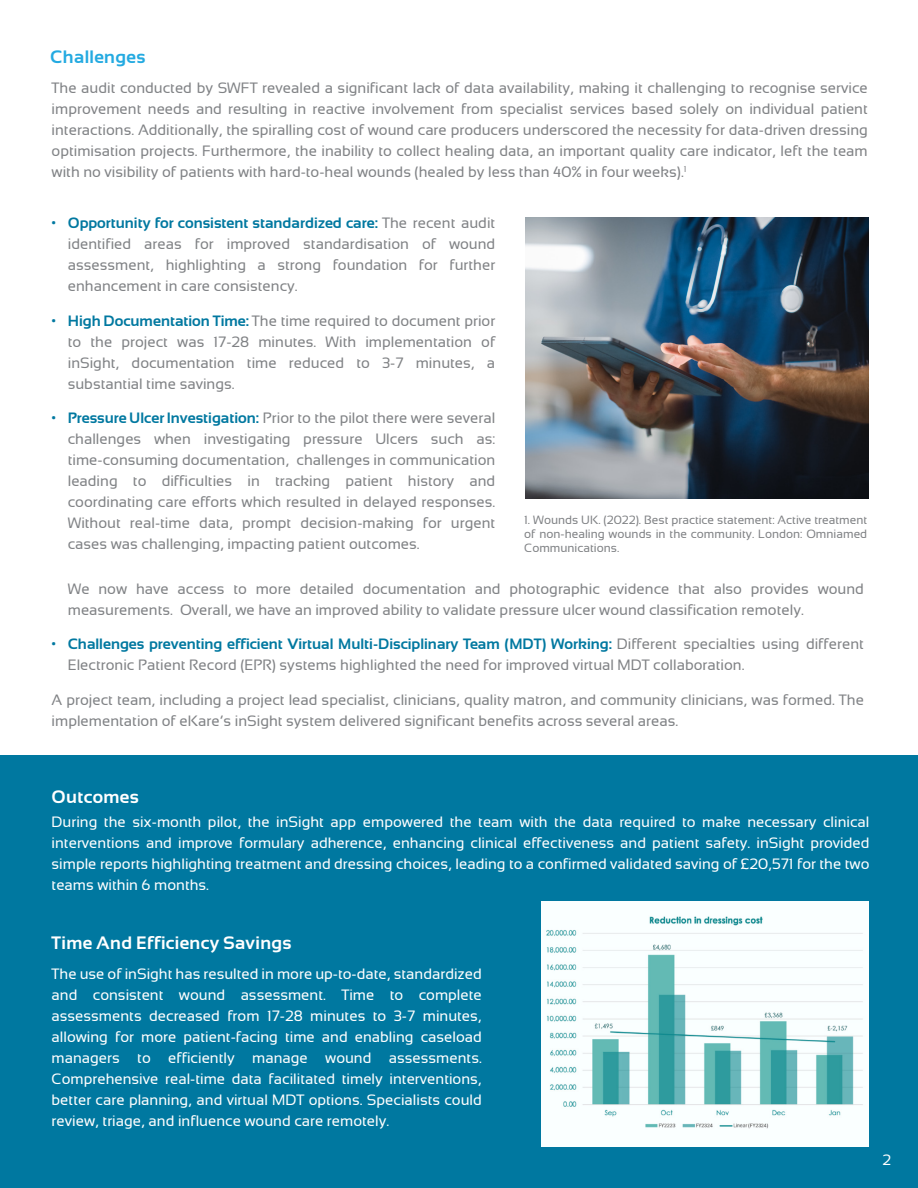
<style>
.page{position:relative;width:918px;height:1188px;background:#fff}
.page>*{position:absolute;margin:0;border:0;box-sizing:border-box;transform-origin:0 0}
.t1{font:700 18px "Sansation";letter-spacing:.02em;color:#fff}
.t2{font:700 18px "Sansation";letter-spacing:.02em;color:#24aae1}
.t3{font:15px/21px "Sansation";color:#808285;text-align:justify}
.t4{font:15px/21px "Sansation";color:#fff;text-align:justify}
.t5{font:12px/14.4px "Sansation";color:#808285;text-align:justify}
.s1{font-weight:700;color:#0078a0}
</style>
<div class="page">
<img style="left:526px;top:218px;width:342px;height:281px">
<div style="left:0;top:756px;width:918px;height:432px;background:#0078a0"></div>
<img style="left:542px;top:901px;width:326px;height:245px">
<p class="t2" style="left:50px;top:47px;width:97px">Challenges</p>
<p class="t3" style="left:52px;top:78px;width:818px">The audit conducted by SWFT revealed a significant lack of data availability, making it challenging to recognise service improvement needs and resulting in reactive involvement from specialist services based solely on individual patient interactions. Additionally, the spiralling cost of wound care producers underscored the necessity for data-driven dressing optimisation projects. Furthermore, the inability to collect healing data, an important quality care indicator, left the team with no visibility of patients with hard-to-heal wounds (healed by less than 40% in four weeks).<sup>1</sup></p>
<p class="t3" style="left:68px;top:212px;width:429px;text-indent:-16px"><span class="s1">• Opportunity for consistent standardized care:</span> The recent audit identified areas for improved standardisation of wound assessment, highlighting a strong foundation for further enhancement in care consistency.</p>
<p class="t3" style="left:68px;top:310px;width:429px;text-indent:-16px"><span class="s1">• High Documentation Time:</span> The time required to document prior to the project was 17-28 minutes. With implementation of inSight, documentation time reduced to 3-7 minutes, a substantial time savings.</p>
<p class="t3" style="left:68px;top:407px;width:429px;text-indent:-16px"><span class="s1">• Pressure Ulcer Investigation:</span> Prior to the pilot there were several challenges when investigating pressure Ulcers such as: time-consuming documentation, challenges in communication leading to difficulties in tracking patient history and coordinating care efforts which resulted in delayed responses.<br>Without real-time data, prompt decision-making for urgent cases was challenging, impacting patient outcomes.</p>
<p class="t3" style="left:68px;top:578px;width:798px">We now have access to more detailed documentation and photographic evidence that also provides wound measurements. Overall, we have an improved ability to validate pressure ulcer wound classification remotely.</p>
<p class="t3" style="left:68px;top:634px;width:798px;text-indent:-16px"><span class="s1">• Challenges preventing efficient Virtual Multi-Disciplinary Team (MDT) Working:</span> Different specialties using different<br>Electronic Patient Record (EPR) systems highlighted the need for improved virtual MDT collaboration.</p>
<p class="t3" style="left:52px;top:689px;width:814px">A project team, including a project lead specialist, clinicians, quality matron, and community clinicians, was formed. The implementation of eKare’s inSight system delivered significant benefits across several areas.</p>
<p class="t5" style="left:524px;top:512px;width:345px">1. Wounds UK. (2022). Best practice statement: Active treatment of non-healing wounds in the community. London: Omniamed Communications.</p>
<p class="t1" style="left:52px;top:787px;width:89px">Outcomes</p>
<p class="t4" style="left:52px;top:812px;width:819px">During the six-month pilot, the inSight app empowered the team with the data required to make necessary clinical interventions and improve formulary adherence, enhancing clinical effectiveness and patient safety. inSight provided simple reports highlighting treatment and dressing choices, leading to a confirmed validated saving of £20,571 for the two teams within 6 months.</p>
<p class="t1" style="left:52px;top:933px;width:242px">Time And Efficiency Savings</p>
<p class="t4" style="left:52px;top:963px;width:432px">The use of inSight has resulted in more up-to-date, standardized and consistent wound assessment. Time to complete assessments decreased from 17-28 minutes to 3-7 minutes, allowing for more patient-facing time and enabling caseload managers to efficiently manage wound assessments.<br>Comprehensive real-time data facilitated timely interventions, better care planning, and virtual MDT options. Specialists could review, triage, and influence wound care remotely.</p>
<p class="t4" style="left:883px;top:1149px;width:10px">2</p>
</div>
